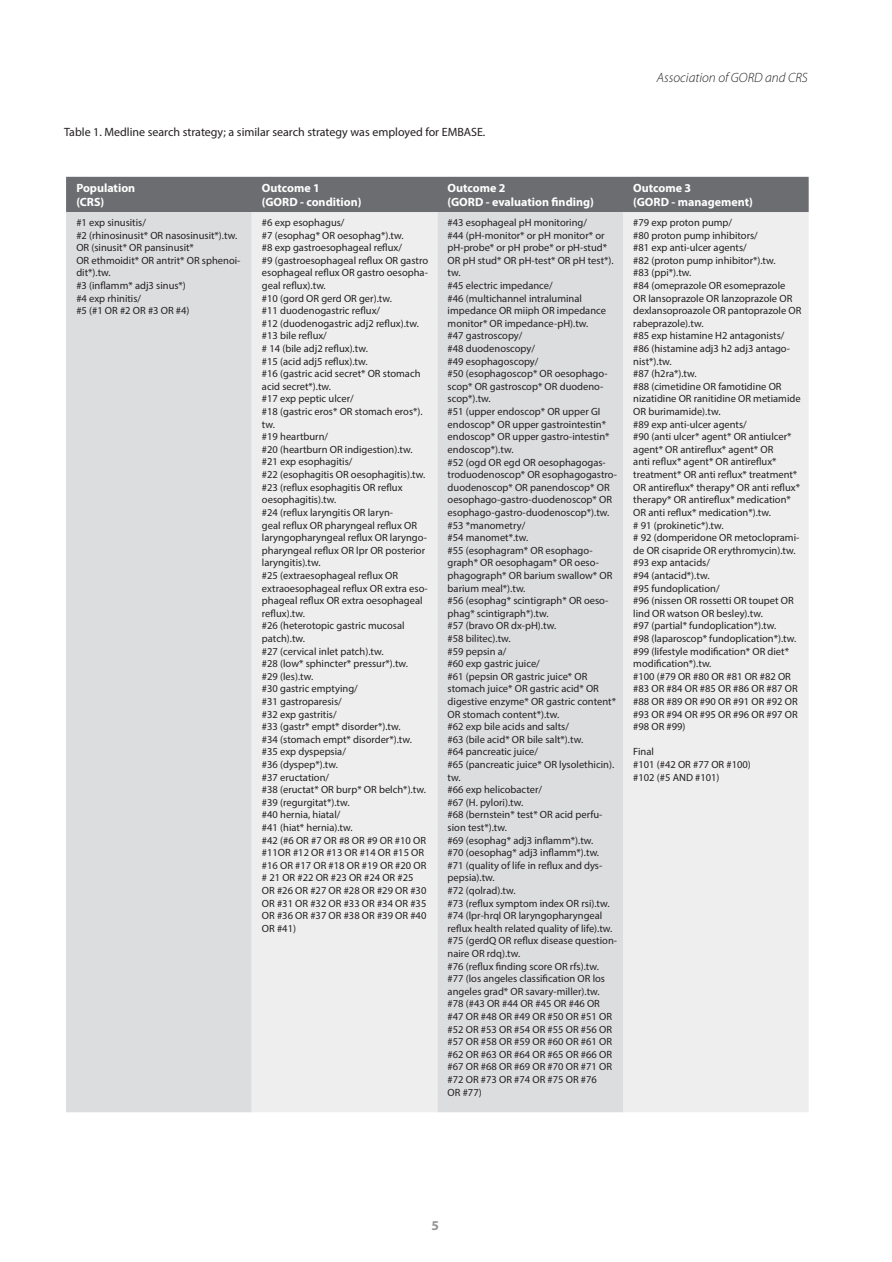
<style>
.page{position:relative;width:892px;height:1262px;background:#fff}
.page>*{position:absolute;margin:0;border:0;box-sizing:border-box;transform-origin:0 0}
.t1{font:italic 300 13.5px "Myriad Pro";color:#231f20}
.t2{font:700 13.5px "Myriad Pro";color:#939598}
.t3{font:700 12px/14.4px "Myriad Pro";color:#fff}
.t4{font:12px "Myriad Pro";color:#231f20}
.t5{font:10.5px/12.6px "Myriad Pro";color:#231f20}
</style>
<div class="page">
<div style="left:66px;top:177px;width:743px;height:35px;background:#6c6d70"></div>
<div style="left:66px;top:212px;width:186px;height:900px;background:#dcdddf"></div>
<svg style="left:252px;top:212px;width:557px;height:900px;fill:#eeeeef"></svg>
<p class="t4" style="left:64px;top:125px;width:423px">Table 1. Medline search strategy; a similar search strategy was employed for EMBASE.</p>
<p class="t1" style="left:657px;top:69px;width:152px">Association of GORD and CRS</p>
<p class="t3" style="left:76px;top:180px;width:60px">Population (CRS)</p>
<p class="t3" style="left:262px;top:180px;width:101px">Outcome 1<br>(GORD - condition)</p>
<p class="t3" style="left:448px;top:180px;width:148px">Outcome 2<br>(GORD - evaluation finding)</p>
<p class="t3" style="left:633px;top:180px;width:121px">Outcome 3<br>(GORD - management)</p>
<p class="t5" style="left:76px;top:216px;width:166px">#1 exp sinusitis/<br>#2 (rhinosinusit* OR nasosinusit*).tw.<br>OR (sinusit* OR pansinusit*<br>OR ethmoidit* OR antrit* OR sphenoi&shy;dit*).tw.<br>#3 (inflamm* adj3 sinus*)<br>#4 exp rhinitis/<br>#5 (#1 OR #2 OR #3 OR #4)</p>
<p class="t5" style="left:262px;top:216px;width:168px">#6 exp esophagus/<br>#7 (esophag* OR oesophag*).tw.<br>#8 exp gastroesophageal reflux/<br>#9 (gastroesophageal reflux OR gastro esophageal reflux OR gastro oesopha&shy;geal reflux).tw.<br>#10 (gord OR gerd OR ger).tw.<br>#11 duodenogastric reflux/<br>#12 (duodenogastric adj2 reflux).tw. #13 bile reflux/<br># 14 (bile adj2 reflux).tw.<br>#15 (acid adj5 reflux).tw.<br>#16 (gastric acid secret* OR stomach acid secret*).tw.<br>#17 exp peptic ulcer/<br>#18 (gastric eros* OR stomach eros*). tw.<br>#19 heartburn/<br>#20 (heartburn OR indigestion).tw. #21 exp esophagitis/<br>#22 (esophagitis OR oesophagitis).tw. #23 (reflux esophagitis OR reflux oesophagitis).tw.<br>#24 (reflux laryngitis OR laryn-<br>geal reflux OR pharyngeal reflux OR laryngopharyngeal reflux OR laryngo&shy;pharyngeal reflux OR lpr OR posterior laryngitis).tw.<br>#25 (extraesophageal reflux OR extraoesophageal reflux OR extra eso&shy;phageal reflux OR extra oesophageal reflux).tw.<br>#26 (heterotopic gastric mucosal patch).tw.<br>#27 (cervical inlet patch).tw.<br>#28 (low* sphincter* pressur*).tw.<br>#29 (les).tw.<br>#30 gastric emptying/<br>#31 gastroparesis/<br>#32 exp gastritis/<br>#33 (gastr* empt* disorder*).tw.<br>#34 (stomach empt* disorder*).tw. #35 exp dyspepsia/<br>#36 (dyspep*).tw.<br>#37 eructation/<br>#38 (eructat* OR burp* OR belch*).tw. #39 (regurgitat*).tw.<br>#40 hernia, hiatal/<br>#41 (hiat* hernia).tw.<br>#42 (#6 OR #7 OR #8 OR #9 OR #10 OR #11OR #12 OR #13 OR #14 OR #15 OR #16 OR #17 OR #18 OR #19 OR #20 OR # 21 OR #22 OR #23 OR #24 OR #25<br>OR #26 OR #27 OR #28 OR #29 OR #30<br>OR #31 OR #32 OR #33 OR #34 OR #35<br>OR #36 OR #37 OR #38 OR #39 OR #40<br>OR #41)</p>
<p class="t5" style="left:448px;top:216px;width:171px">#43 esophageal pH monitoring/<br>#44 (pH-monitor* or pH monitor* or pH-probe* or pH probe* or pH-stud*<br>OR pH stud* OR pH-test* OR pH test*). tw.<br>#45 electric impedance/<br>#46 (multichannel intraluminal impedance OR miiph OR impedance monitor* OR impedance-pH).tw.<br>#47 gastroscopy/<br>#48 duodenoscopy/<br>#49 esophagoscopy/<br>#50 (esophagoscop* OR oesophago&shy;scop* OR gastroscop* OR duodeno&shy;scop*).tw.<br>#51 (upper endoscop* OR upper GI endoscop* OR upper gastrointestin* endoscop* OR upper gastro-intestin* endoscop*).tw.<br>#52 (ogd OR egd OR oesophagogas&shy;troduodenoscop* OR esophagogastro&shy;duodenoscop* OR panendoscop* OR oesophago-gastro-duodenoscop* OR esophago-gastro-duodenoscop*).tw. #53 *manometry/<br>#54 manomet*.tw.<br>#55 (esophagram* OR esophago&shy;graph* OR oesophagam* OR oeso&shy;phagograph* OR barium swallow* OR barium meal*).tw.<br>#56 (esophag* scintigraph* OR oeso&shy;phag* scintigraph*).tw.<br>#57 (bravo OR dx-pH).tw.<br>#58 bilitec).tw.<br>#59 pepsin a/<br>#60 exp gastric juice/<br>#61 (pepsin OR gastric juice* OR stomach juice* OR gastric acid* OR digestive enzyme* OR gastric content*<br>OR stomach content*).tw.<br>#62 exp bile acids and salts/<br>#63 (bile acid* OR bile salt*).tw.<br>#64 pancreatic juice/<br>#65 (pancreatic juice* OR lysolethicin). tw.<br>#66 exp helicobacter/<br>#67 (H. pylori).tw.<br>#68 (bernstein* test* OR acid perfu&shy;sion test*).tw.<br>#69 (esophag* adj3 inflamm*).tw.<br>#70 (oesophag* adj3 inflamm*).tw. #71 (quality of life in reflux and dys&shy;pepsia).tw.<br>#72 (qolrad).tw.<br>#73 (reflux symptom index OR rsi).tw. #74 (lpr-hrql OR laryngopharyngeal reflux health related quality of life).tw. #75 (gerdQ OR reflux disease question&shy;naire OR rdq).tw.<br>#76 (reflux finding score OR rfs).tw. #77 (los angeles classification OR los angeles grad* OR savary-miller).tw. #78 (#43 OR #44 OR #45 OR #46 OR #47 OR #48 OR #49 OR #50 OR #51 OR #52 OR #53 OR #54 OR #55 OR #56 OR #57 OR #58 OR #59 OR #60 OR #61 OR #62 OR #63 OR #64 OR #65 OR #66 OR #67 OR #68 OR #69 OR #70 OR #71 OR #72 OR #73 OR #74 OR #75 OR #76<br>OR #77)</p>
<p class="t5" style="left:633px;top:216px;width:170px">#79 exp proton pump/<br>#80 proton pump inhibitors/<br>#81 exp anti-ulcer agents/<br>#82 (proton pump inhibitor*).tw.<br>#83 (ppi*).tw.<br>#84 (omeprazole OR esomeprazole<br>OR lansoprazole OR lanzoprazole OR dexlansoproazole OR pantoprazole OR rabeprazole).tw.<br>#85 exp histamine H2 antagonists/ #86 (histamine adj3 h2 adj3 antago&shy;nist*).tw.<br>#87 (h2ra*).tw.<br>#88 (cimetidine OR famotidine OR nizatidine OR ranitidine OR metiamide<br>OR burimamide).tw.<br>#89 exp anti-ulcer agents/<br>#90 (anti ulcer* agent* OR antiulcer* agent* OR antireflux* agent* OR<br>anti reflux* agent* OR antireflux* treatment* OR anti reflux* treatment*<br>OR antireflux* therapy* OR anti reflux* therapy* OR antireflux* medication*<br>OR anti reflux* medication*).tw.<br># 91 (prokinetic*).tw.<br># 92 (domperidone OR metocloprami&shy;de OR cisapride OR erythromycin).tw. #93 exp antacids/<br>#94 (antacid*).tw.<br>#95 fundoplication/<br>#96 (nissen OR rossetti OR toupet OR lind OR watson OR besley).tw.<br>#97 (partial* fundoplication*).tw.<br>#98 (laparoscop* fundoplication*).tw. #99 (lifestyle modification* OR diet* modification*).tw.<br>#100 (#79 OR #80 OR #81 OR #82 OR #83 OR #84 OR #85 OR #86 OR #87 OR #88 OR #89 OR #90 OR #91 OR #92 OR #93 OR #94 OR #95 OR #96 OR #97 OR #98 OR #99)</p>
<p class="t5" style="left:633px;top:745px;width:119px">Final<br>#101 (#42 OR #77 OR #100) #102 (#5 AND #101)</p>
<p class="t2" style="left:432px;top:1216px;width:9px">5</p>
</div>
